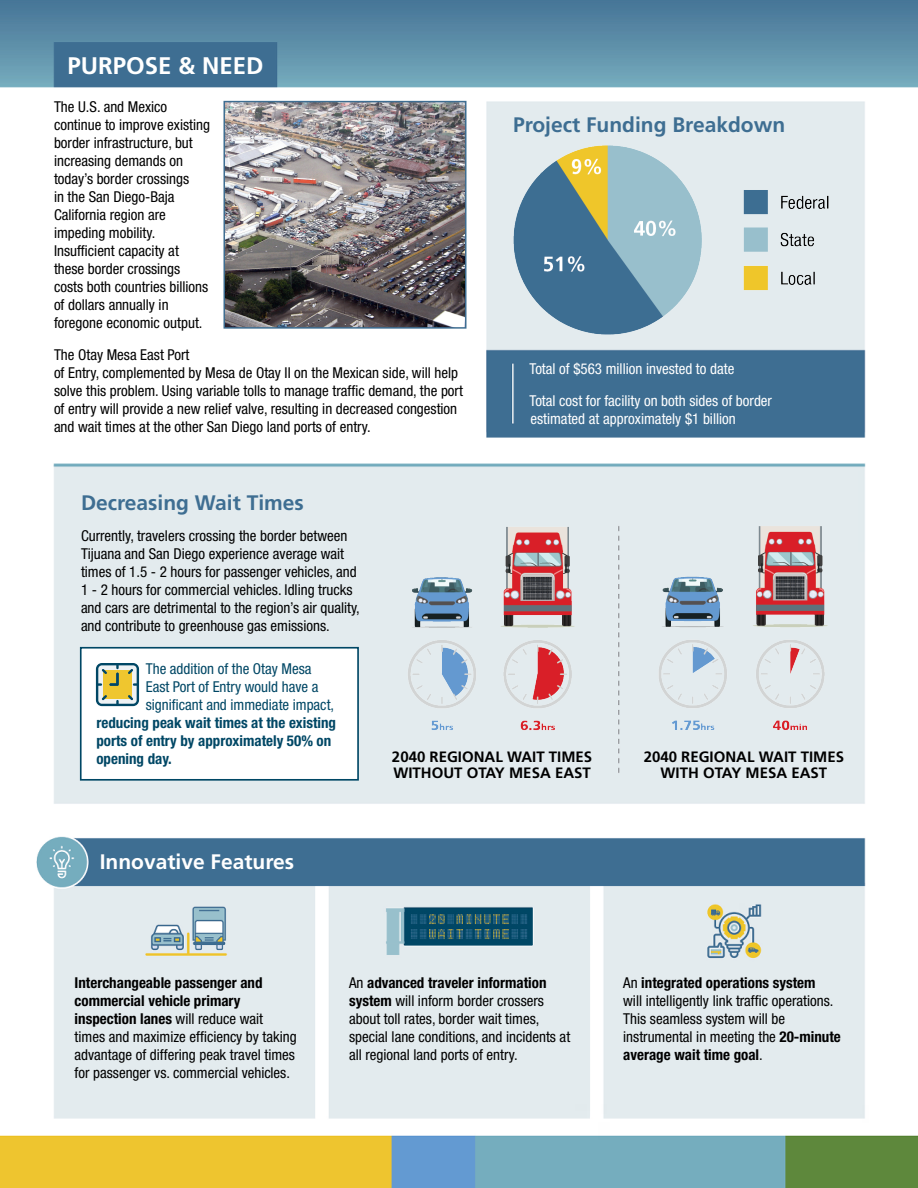
<style>
.page{position:relative;width:918px;height:1188px;background:#fff}
.page>*{position:absolute;margin:0;border:0;box-sizing:border-box;transform-origin:0 0}
.t1{font:700 24px "Frutiger LT Std";color:#fff}
.t2{font:700 21px "Frutiger LT Std";color:#3e6e92}
.t3{font:700 21px "Frutiger LT Std";color:#fff}
.t4{font:condensed 15px/18px "Helvetica Neue LT Std";color:#000}
.t5{font:condensed 15px/18px "Helvetica Neue LT Std";color:#fff}
.t6{font:condensed 15px "Helvetica Neue LT Std";color:#004765}
.t7{font:700 15px/16.5px "Frutiger LT Std";color:#000}
.t8{font:700 condensed 15px "Helvetica Neue LT Std";color:#004765}
.s1{font-weight:700}
</style>
<div class="page">
<img style="left:0;top:0;width:918px;height:1188px">
<img style="left:225px;top:103px;width:240px;height:224px">
<div style="left:223px;top:101px;width:244px;height:228px;border:1px solid #3e6e92"></div>
<img style="left:500px;top:141px;width:338px;height:202px">
<img style="left:381px;top:509px;width:219px;height:229px">
<img style="left:634px;top:505px;width:219px;height:237px">
<div style="left:81px;top:648px;width:277px;height:132px;background:#fff"></div>
<div style="left:80px;top:647px;width:279px;height:134px;border:2px solid #004765"></div>
<svg style="left:96px;top:663px;width:43px;height:43px"></svg>
<h2 class="t1" style="left:68px;top:51px;width:198px">PURPOSE &amp; NEED</h2>
<p class="t4" style="left:54px;top:98px;width:157px">The U.S. and Mexico continue to improve existing border infrastructure, but increasing demands on today’s border crossings<br>in the San Diego-Baja<br>California region are impeding mobility.<br>Insufficient capacity at these border crossings costs both countries billions of dollars annually in foregone economic output.</p>
<p class="t4" style="left:54px;top:345px;width:410px">The Otay Mesa East Port<br>of Entry, complemented by Mesa de Otay II on the Mexican side, will help solve this problem. Using variable tolls to manage traffic demand, the port of entry will provide a new relief valve, resulting in decreased congestion and wait times at the other San Diego land ports of entry.</p>
<h3 class="t2" style="left:81px;top:490px;width:224px">Decreasing Wait Times</h3>
<p class="t4" style="left:81px;top:527px;width:280px">Currently, travelers crossing the border between Tijuana and San Diego experience average wait times of 1.5 - 2 hours for passenger vehicles, and 1 - 2 hours for commercial vehicles. Idling trucks and cars are detrimental to the region’s air quality, and contribute to greenhouse gas emissions.</p>
<h3 class="t2" style="left:513px;top:112px;width:274px">Project Funding Breakdown</h3>
<p class="t5" style="left:530px;top:360px;width:206px">Total of $563 million invested to date</p>
<p class="t5" style="left:530px;top:391px;width:244px">Total cost for facility on both sides of border estimated at approximately $1 billion</p>
<p class="t6" style="left:146px;top:660px;width:167px">The addition of the Otay Mesa</p>
<p class="t6" style="left:146px;top:678px;width:174px">East Port of Entry would have a</p>
<p class="t6" style="left:146px;top:696px;width:190px">significant and immediate impact,</p>
<p class="t8" style="left:96px;top:714px;width:241px">reducing peak wait times at the existing</p>
<p class="t8" style="left:96px;top:732px;width:236px">ports of entry by approximately 50% on</p>
<p class="t8" style="left:96px;top:750px;width:77px">opening day.</p>
<h3 class="t3" style="left:100px;top:850px;width:196px">Innovative Features</h3>
<h5 class="t7" style="left:392px;top:748px;width:202px">2040 REGIONAL WAIT TIMES<br>WITHOUT OTAY MESA EAST</h5>
<h5 class="t7" style="left:644px;top:748px;width:202px;text-align:center">2040 REGIONAL WAIT TIMES<br>WITH OTAY MESA EAST</h5>
<p class="t4" style="left:75px;top:973px;width:224px"><span class="s1">Interchangeable passenger and commercial vehicle primary inspection lanes</span> will reduce wait times and maximize efficiency by taking advantage of differing peak travel times for passenger vs. commercial vehicles.</p>
<p class="t4" style="left:349px;top:973px;width:223px">An <span class="s1">advanced traveler information system</span> will inform border crossers about toll rates, border wait times, special lane conditions, and incidents at all regional land ports of entry.</p>
<p class="t4" style="left:623px;top:973px;width:219px">An <span class="s1">integrated operations system<br></span>will intelligently link traffic operations.<br>This seamless system will be instrumental in meeting the <span class="s1">20-minute average wait time goal</span>.</p>
</div>
